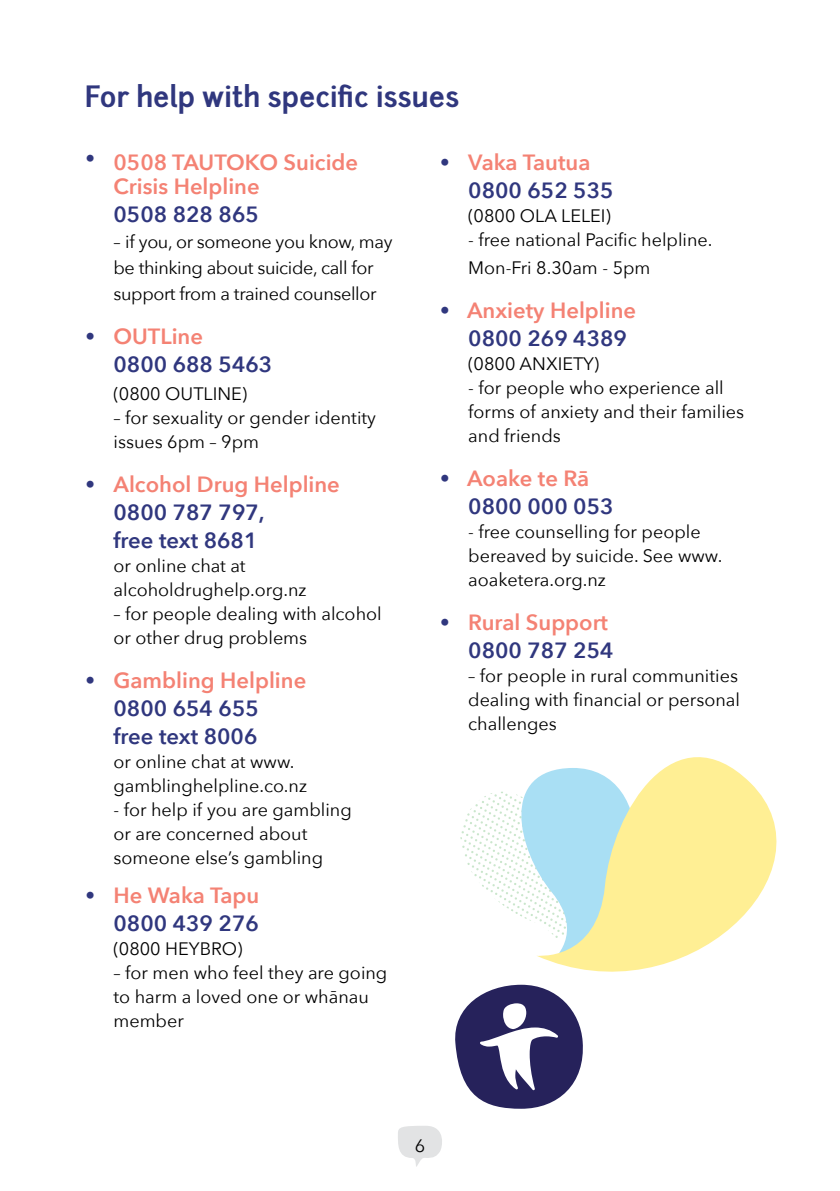
<style>
.page{position:relative;width:840px;height:1191px;background:#fff}
.page>*{position:absolute;margin:0;border:0;box-sizing:border-box;transform-origin:0 0}
.t1{font:700 28px "Junction";color:#30377e}
.t2{font:600 22px/28px "Avenir Next";color:#30377e}
.t3{font:600 22px/28px "Avenir Next";color:#f48274}
.t4{font:18px/24px "Avenir Next";color:#000}
.t5{font:18px/26px "Avenir Next";letter-spacing:-.02em;color:#000}
.s1{font-weight:700;font-size:34px;color:#30377e}
.s2{font-weight:700;font-size:34px}
.s3{color:#f48274}
.s4{color:#30377e}
</style>
<div class="page">
<svg style="left:455px;top:984px;width:128px;height:124px"></svg>
<svg style="left:460px;top:779px;width:76px;height:142px"></svg>
<svg style="left:536px;top:757px;width:241px;height:264px"></svg>
<svg style="left:398px;top:1126px;width:44px;height:40px"></svg>
<h1 class="t1" style="left:85px;top:79px;width:376px">For help with specific issues</h1>
<p class="t3" style="left:113px;top:149px;width:246px;line-height:24px;text-indent:-28px"><span class="s1">·</span> 0508 TAUTOKO Suicide<br>Crisis Helpline</p>
<p class="t2" style="left:113px;top:199px;width:147px">0508 828 865</p>
<p class="t5" style="left:113px;top:227px;width:280px">– if you, or someone you know, may be thinking about suicide, call for support from a trained counsellor</p>
<p class="t2" style="left:113px;top:321px;width:160px;text-indent:-28px"><span class="s2">·</span> <span class="s3">OUTLine<br></span>0800 688 5463</p>
<p class="t4" style="left:113px;top:380px;width:135px">(0800 OUTLINE)</p>
<p class="t4" style="left:113px;top:404px;width:264px">– for sexuality or gender identity issues 6pm – 9pm</p>
<p class="t2" style="left:113px;top:469px;width:228px;text-indent:-28px"><span class="s2">·</span> <span class="s3">Alcohol Drug Helpline<br></span>0800 787 797,<br>free text 8681</p>
<p class="t4" style="left:113px;top:552px;width:194px">or online chat at alcoholdrughelp.org.nz</p>
<p class="t4" style="left:113px;top:600px;width:269px">– for people dealing with alcohol or other drug problems</p>
<p class="t2" style="left:113px;top:665px;width:194px;text-indent:-28px"><span class="s2">·</span> <span class="s3">Gambling Helpline<br></span>0800 654 655<br>free text 8006</p>
<p class="t4" style="left:113px;top:748px;width:195px">or online chat at www. gamblinghelpline.co.nz</p>
<p class="t4" style="left:113px;top:796px;width:240px">- for help if you are gambling or are concerned about someone else’s gambling</p>
<p class="t3" style="left:85px;top:881px;width:175px;text-align:right"><span class="s1">·</span> He Waka Tapu<br><span class="s4">0800 439 276</span></p>
<p class="t4" style="left:113px;top:936px;width:131px">(0800 HEYBRO)</p>
<p class="t4" style="left:113px;top:960px;width:275px">– for men who feel they are going to harm a loved one or whānau member</p>
<p class="t3" style="left:468px;top:147px;width:147px;text-indent:-28px"><span class="s1">·</span> Vaka Tautua<br><span class="s4">0800 652 535</span></p>
<p class="t4" style="left:468px;top:202px;width:144px">(0800 OLA LELEI)</p>
<p class="t4" style="left:468px;top:224px;width:246px;line-height:28px">- free national Pacific helpline.<br>Mon-Fri 8.30am - 5pm</p>
<p class="t3" style="left:468px;top:295px;width:169px;text-indent:-28px"><span class="s1">·</span> Anxiety Helpline<br><span class="s4">0800 269 4389</span></p>
<p class="t4" style="left:468px;top:350px;width:132px">(0800 ANXIETY)</p>
<p class="t4" style="left:468px;top:374px;width:277px">- for people who experience all forms of anxiety and their families and friends</p>
<p class="t2" style="left:468px;top:463px;width:147px;text-indent:-28px"><span class="s2">·</span> <span class="s3">Aoake te Rā<br></span>0800 000 053</p>
<p class="t4" style="left:468px;top:518px;width:255px">- free counselling for people bereaved by suicide. See www. aoaketera.org.nz</p>
<p class="t3" style="left:439px;top:607px;width:175px;text-align:right"><span class="s1">·</span> Rural Support<br><span class="s4">0800 787 254</span></p>
<p class="t4" style="left:468px;top:662px;width:273px;text-align:justify">– for people in rural communities dealing with financial or personal challenges</p>
<p class="t4" style="left:414px;top:1133px;width:12px">6</p>
</div>
